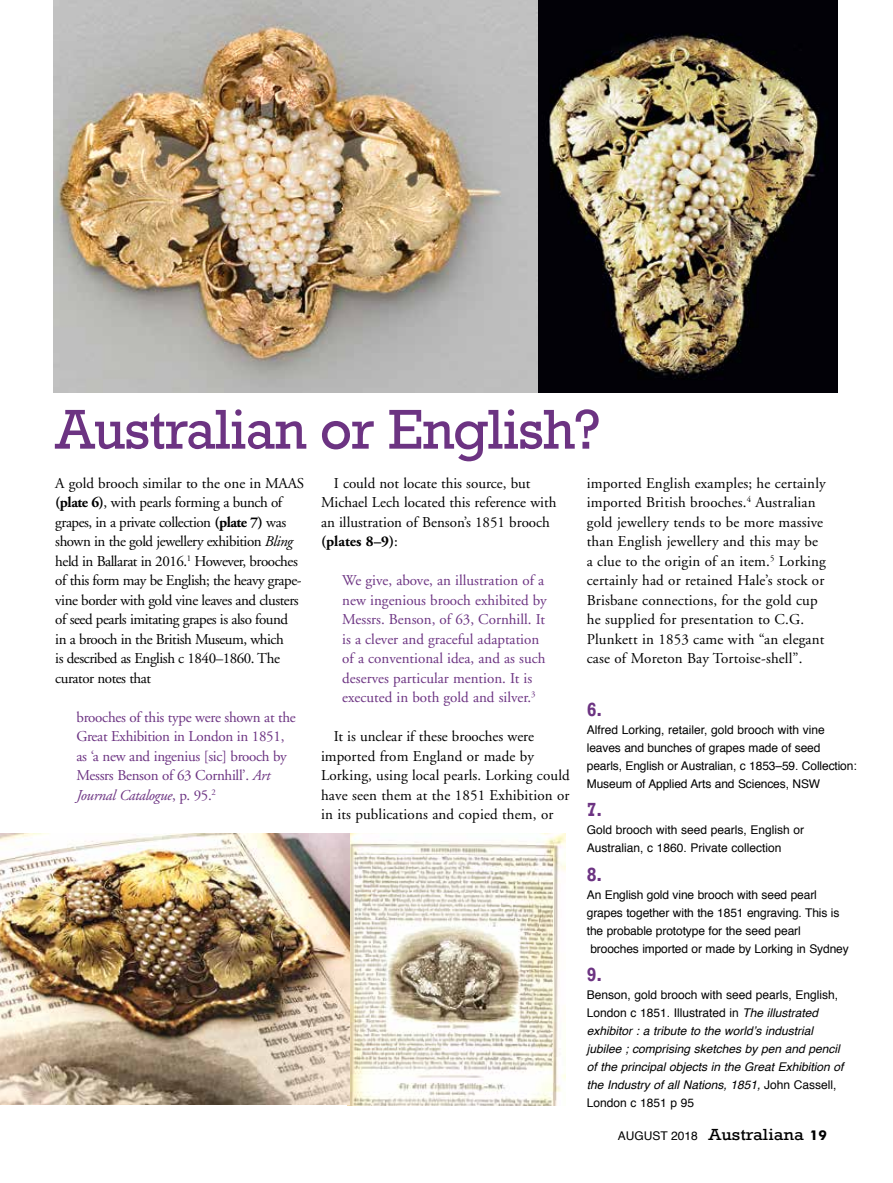
<style>
.page{position:relative;width:893px;height:1183px;background:#fff}
.page>*{position:absolute;margin:0;border:0;box-sizing:border-box;transform-origin:0 0}
.t1{font:57px "Rockwell";letter-spacing:-.02em;color:#6c3382}
.t2{font:700 19.5px "Rockwell";color:#6c3382;scale:.91 1}
.t3{font:16.5px "Rockwell";color:#000;scale:1.12 1}
.t4{font:15px/19.5px "Adobe Garamond";color:#000}
.t5{font:15px/19.5px "Adobe Garamond";letter-spacing:-.03em;color:#000}
.t6{font:15px/19.5px "Adobe Garamond";color:#6c3382}
.t7{font:15px/19.5px "Adobe Garamond";letter-spacing:-.02em;color:#6c3382}
.t8{font:12px/18px "Helvetica";letter-spacing:-.01em;color:#000}
.t9{font:italic 12px/18px "Helvetica";color:#000}
.s1{font-weight:700}
.s2{font-style:italic}
.s3{font-style:normal}
.s4{font-family:"Helvetica";font-size:12px}
.s5{font-family:"Futura BT";font-weight:700;font-size:13.5px}
</style>
<div class="page">
<img style="left:347px;top:833px;width:218px;height:272px">
<img style="left:0;top:833px;width:349px;height:271px">
<img style="left:538px;top:1px;width:300px;height:391px">
<img style="left:53px;top:0;width:485px;height:392px">
<h1 class="t1" style="left:55px;top:396px;width:547px">Australian or English?</h1>
<p class="t5" style="left:55px;top:473px;width:250px">A gold brooch similar to the one in MAAS <span class="s1">(plate 6)</span>, with pearls forming a bunch of grapes, in a private collection <span class="s1">(plate 7)</span> was shown in the gold jewellery exhibition <span class="s2">Bling </span>held in Ballarat in 2016.<sup>1</sup> However, brooches of this form may be English; the heavy grape&shy;vine border with gold vine leaves and clusters of seed pearls imitating grapes is also found<br>in a brooch in the British Museum, which<br>is described as English c 1840–1860. The curator notes that</p>
<p class="t7" style="left:77px;top:707px;width:221px">brooches of this type were shown at the Great Exhibition in London in 1851, as ‘a new and ingenius [sic] brooch by Messrs Benson of 63 Cornhill’. <span class="s2">Art Journal Catalogue</span>, p. 95.<sup>2</sup></p>
<p class="t4" style="left:321px;top:473px;width:237px;text-indent:13px">I could not locate this source, but<br>Michael Lech located this reference with an illustration of Benson’s 1851 brooch <span class="s1">(plates 8–9)</span>:</p>
<p class="t6" style="left:342px;top:571px;width:206px">We give, above, an illustration of a new ingenious brooch exhibited by Messrs. Benson, of 63, Cornhill. It is a clever and graceful adaptation of a conventional idea, and as such deserves particular mention. It is executed in both gold and silver.<sup>3</sup></p>
<p class="t4" style="left:321px;top:727px;width:250px;text-indent:13px">It is unclear if these brooches were imported from England or made by Lorking, using local pearls. Lorking could have seen them at the 1851 Exhibition or in its publications and copied them, or</p>
<p class="t4" style="left:587px;top:473px;width:241px">imported English examples; he certainly imported British brooches.<sup>4</sup> Australian gold jewellery tends to be more massive than English jewellery and this may be a clue to the origin of an item.<sup>5</sup> Lorking certainly had or retained Hale’s stock or Brisbane connections, for the gold cup he supplied for presentation to C.G.<br>Plunkett in 1853 came with “an elegant case of Moreton Bay Tortoise-shell”.</p>
<h2 class="t2" style="left:587px;top:697px;width:19px">6.</h2>
<p class="t8" style="left:587px;top:721px;width:271px">Alfred Lorking, retailer, gold brooch with vine leaves and bunches of grapes made of seed pearls, English or Australian, c 1853–59. Collection:<br>Museum of Applied Arts and Sciences, NSW</p>
<h2 class="t2" style="left:587px;top:797px;width:19px">7.</h2>
<p class="t8" style="left:587px;top:821px;width:219px">Gold brooch with seed pearls, English or<br>Australian, c 1860. Private collection</p>
<h2 class="t2" style="left:587px;top:862px;width:19px">8.</h2>
<p class="t8" style="left:587px;top:886px;width:263px">An English gold vine brooch with seed pearl grapes together with the 1851 engraving. This is the probable prototype for the seed pearl brooches imported or made by Lorking in Sydney</p>
<h2 class="t2" style="left:587px;top:962px;width:19px">9.</h2>
<p class="t9" style="left:587px;top:986px;width:258px"><span class="s3">Benson, gold brooch with seed pearls, English, London c 1851. Illustrated in</span> The illustrated exhibitor : a tribute to the world’s industrial jubilee ; comprising sketches by pen and pencil of the principal objects in the Great Exhibition of the Industry of all Nations, 1851, <span class="s3">John Cassell, London c 1851 p 95</span></p>
<p class="t3" style="left:618px;top:1124px;width:188px"><span class="s4">AUGUST 2018</span> Australiana <span class="s5">19</span></p>
</div>
